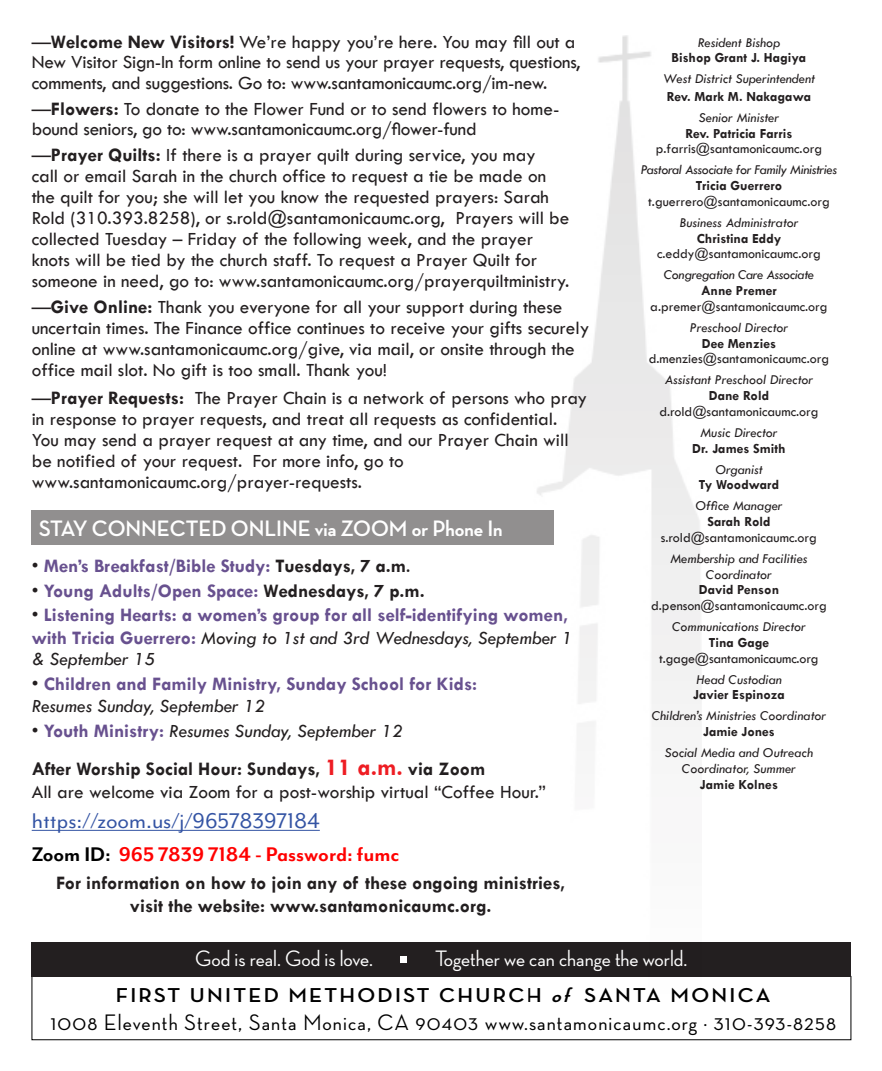
<style>
.page{position:relative;width:882px;height:1071px;background:#fff}
.page>*{position:absolute;margin:0;border:0;box-sizing:border-box;transform-origin:0 0}
.t1{font:24.5px "Mr Eaves Mod OT";color:#3454a4}
.t2{font:500 22.93px "Neutra Disp";letter-spacing:.05em;color:#000}
.t3{font:500 22.75px "Neutra Disp";color:#fff}
.t4{font:700 22.75px "Neutra Disp";color:#fff}
.t5{font:700 22.75px "Mr Eaves Mod OT";color:#f00}
.t6{font:700 20.47px "Neutra Disp";letter-spacing:.1em;color:#000;scale:1.11 1}
.t7{font:19.25px/21px "Tw Cen";color:#231f20}
.t8{font:700 19.25px/22.8px "Tw Cen";color:#68518f}
.t9{font:700 19.25px/38.5px "Tw Cen";color:#231f20}
.t10{font:italic 19.25px "Tw Cen";color:#231f20}
.t11{font:italic 14px "Tw Cen";color:#231f20}
.t12{font:14px "Tw Cen";color:#231f20}
.t13{font:700 14px "Tw Cen";color:#231f20}
.t14{font:italic 14px "Tw Cen";letter-spacing:-.025em;color:#231f20}
.s1{font-weight:700}
.s2{font-weight:400;color:#231f20}
.s3{color:#231f20}
.s4{font-weight:400;font-style:italic;color:#231f20}
.s5{font-weight:400}
.s6{color:#68518f}
.s7{font-weight:400;font-style:italic}
.s8{font-size:24.5px;color:#ee1d23}
.s9{color:#000}
.s10{font-style:italic}
</style>
<div class="page">
<div style="left:32px;top:942px;width:819px;height:35px;background:#231f20"></div>
<svg style="left:400px;top:956px;width:6px;height:6px"></svg>
<img style="left:537px;top:35px;width:164px;height:692px">
<div style="left:32px;top:510px;width:522px;height:35px;background:#918f8f"></div>
<hr style="left:32px;top:830px;width:288px;height:1px;background:#3454a4">
<p class="t7" style="left:32px;top:32px;width:550px;line-height:20.1px">—<span class="s1">Welcome New Visitors!</span> We’re happy you’re here. You may fill out a<br>New Visitor Sign-In form online to send us your prayer requests, questions, comments, and suggestions. Go to: www.santamonicaumc.org/im-new.</p>
<p class="t7" style="left:32px;top:99px;width:529px;line-height:20.1px">—<span class="s1">Flowers:</span> To donate to the Flower Fund or to send flowers to home&shy;bound seniors, go to: www.santamonicaumc.org/flower-fund</p>
<p class="t7" style="left:32px;top:145px;width:539px">—<span class="s1">Prayer Quilts:</span> If there is a prayer quilt during service, you may<br>call or email Sarah in the church office to request a tie be made on the quilt for you; she will let you know the requested prayers: Sarah Rold (310.393.8258), or s.rold@santamonicaumc.org, Prayers will be collected Tuesday – Friday of the following week, and the prayer knots will be tied by the church staff. To request a Prayer Quilt for someone in need, go to: www.santamonicaumc.org/prayerquiltministry.</p>
<p class="t7" style="left:32px;top:297px;width:559px">—<span class="s1">Give Online:</span> Thank you everyone for all your support during these uncertain times. The Finance office continues to receive your gifts securely online at www.santamonicaumc.org/give, via mail, or onsite through the office mail slot. No gift is too small. Thank you!</p>
<p class="t7" style="left:32px;top:388px;width:557px">—<span class="s1">Prayer Requests:</span> The Prayer Chain is a network of persons who pray in response to prayer requests, and treat all requests as confidential.<br>You may send a prayer request at any time, and our Prayer Chain will be notified of your request. For more info, go to www.santamonicaumc.org/prayer-requests.</p>
<p class="t4" style="left:39px;top:516px;width:465px">STAY CONNECTED ONLINE via ZOOM or Phone In</p>
<p class="t8" style="left:32px;top:554px;width:380px"><span class="s2">•</span> Men’s Breakfast/Bible Study: <span class="s3">Tuesdays, 7 a.m</span><span class="s2">.</span></p>
<p class="t8" style="left:32px;top:579px;width:395px"><span class="s2">•</span> Young Adults/Open Space: <span class="s3">Wednesdays, 7 p.m.</span></p>
<p class="t8" style="left:32px;top:603px;width:542px"><span class="s2">•</span> Listening Hearts: a women’s group for all self-identifying women, with Tricia Guerrero: <span class="s4">Moving to 1st and 3rd Wednesdays, September 1</span></p>
<p class="t10" style="left:32px;top:648px;width:125px">&amp; September 15</p>
<p class="t8" style="left:32px;top:672px;width:447px"><span class="s2">•</span> Children and Family Ministry, Sunday School for Kids:<br><span class="s4">Resumes Sunday, September 12</span></p>
<p class="t9" style="left:32px;top:711px;width:455px"><span class="s5">•</span> <span class="s6">Youth Ministry:</span> <span class="s7">Resumes Sunday, September 12<br></span>After Worship Social Hour: Sundays, <span class="s8">11 a.m.</span> via Zoom</p>
<p class="t7" style="left:32px;top:782px;width:516px">All are welcome via Zoom for a post-worship virtual “Coffee Hour.”</p>
<p class="t1" style="left:32px;top:807px;width:290px">https://zoom.us/j/96578397184</p>
<p class="t5" style="left:32px;top:842px;width:369px"><span class="s9">Zoom ID:</span> 965 7839 7184 - Password: fumc</p>
<p class="t9" style="left:56px;top:871px;width:510px;line-height:22.8px;text-align:center">For information on how to join any of these ongoing ministries, visit the website: www.santamonicaumc.org.</p>
<p class="t11" style="left:698px;top:34px;width:84px">Resident Bishop</p>
<p class="t13" style="left:672px;top:50px;width:136px">Bishop Grant J. Hagiya</p>
<p class="t11" style="left:663px;top:71px;width:154px">West District Superintendent</p>
<p class="t13" style="left:667px;top:88px;width:146px">Rev. Mark M. Nakagawa</p>
<p class="t11" style="left:699px;top:109px;width:82px">Senior Minister</p>
<p class="t13" style="left:685px;top:125px;width:109px">Rev. Patricia Farris</p>
<p class="t12" style="left:656px;top:141px;width:168px">p.farris@santamonicaumc.org</p>
<p class="t14" style="left:641px;top:162px;width:198px">Pastoral Associate for Family Ministries</p>
<p class="t13" style="left:696px;top:177px;width:88px">Tricia Guerrero</p>
<p class="t12" style="left:648px;top:193px;width:183px">t.guerrero@santamonicaumc.org</p>
<p class="t11" style="left:679px;top:214px;width:121px">Business Administrator</p>
<p class="t13" style="left:697px;top:230px;width:86px">Christina Eddy</p>
<p class="t12" style="left:657px;top:246px;width:165px">c.eddy@santamonicaumc.org</p>
<p class="t14" style="left:664px;top:267px;width:152px">Congregation Care Associate</p>
<p class="t13" style="left:701px;top:282px;width:77px">Anne Premer</p>
<p class="t12" style="left:650px;top:298px;width:179px">a.premer@santamonicaumc.org</p>
<p class="t11" style="left:690px;top:319px;width:100px">Preschool Director</p>
<p class="t13" style="left:702px;top:335px;width:76px">Dee Menzies</p>
<p class="t12" style="left:649px;top:351px;width:182px">d.menzies@santamonicaumc.org</p>
<p class="t11" style="left:665px;top:372px;width:150px">Assistant Preschool Director</p>
<p class="t13" style="left:709px;top:387px;width:62px">Dane Rold</p>
<p class="t12" style="left:659px;top:403px;width:161px">d.rold@santamonicaumc.org</p>
<p class="t11" style="left:700px;top:424px;width:79px">Music Director</p>
<p class="t13" style="left:692px;top:440px;width:95px">Dr. James Smith</p>
<p class="t11" style="left:715px;top:461px;width:49px">Organist</p>
<p class="t13" style="left:699px;top:477px;width:82px">Ty Woodward</p>
<p class="t11" style="left:695px;top:498px;width:89px">Office Manager</p>
<p class="t13" style="left:707px;top:513px;width:65px">Sarah Rold</p>
<p class="t12" style="left:661px;top:529px;width:157px">s.rold@santamonicaumc.org</p>
<p class="t11" style="left:670px;top:550px;width:139px">Membership and Facilities</p>
<p class="t11" style="left:706px;top:566px;width:68px">Coordinator</p>
<p class="t13" style="left:699px;top:582px;width:82px">David Penson</p>
<p class="t12" style="left:651px;top:597px;width:177px">d.penson@santamonicaumc.org</p>
<p class="t11" style="left:672px;top:618px;width:135px">Communications Director</p>
<p class="t13" style="left:709px;top:634px;width:62px">Tina Gage</p>
<p class="t12" style="left:659px;top:650px;width:161px">t.gage@santamonicaumc.org</p>
<p class="t11" style="left:696px;top:671px;width:87px">Head Custodian</p>
<p class="t13" style="left:693px;top:687px;width:93px">Javier Espinoza</p>
<p class="t11" style="left:652px;top:708px;width:176px">Children’s Ministries Coordinator</p>
<p class="t13" style="left:703px;top:723px;width:73px">Jamie Jones</p>
<p class="t11" style="left:665px;top:744px;width:150px">Social Media and Outreach</p>
<p class="t11" style="left:682px;top:760px;width:116px">Coordinator, Summer</p>
<p class="t13" style="left:700px;top:776px;width:80px">Jamie Kolnes</p>
<p class="t3" style="left:195px;top:945px;width:179px">God is real. God is love.</p>
<p class="t3" style="left:435px;top:945px;width:254px">Together we can change the world.</p>
<p class="t6" style="left:116px;top:984px;width:591px">FIRST UNITED METHODIST CHURCH <span class="s10">of</span> SANTA MONICA</p>
<p class="t2" style="left:50px;top:1010px;width:787px">1008 Eleventh Street, Santa Monica, CA 90403 www.santamonicaumc.org · 310-393-8258</p>
</div>
